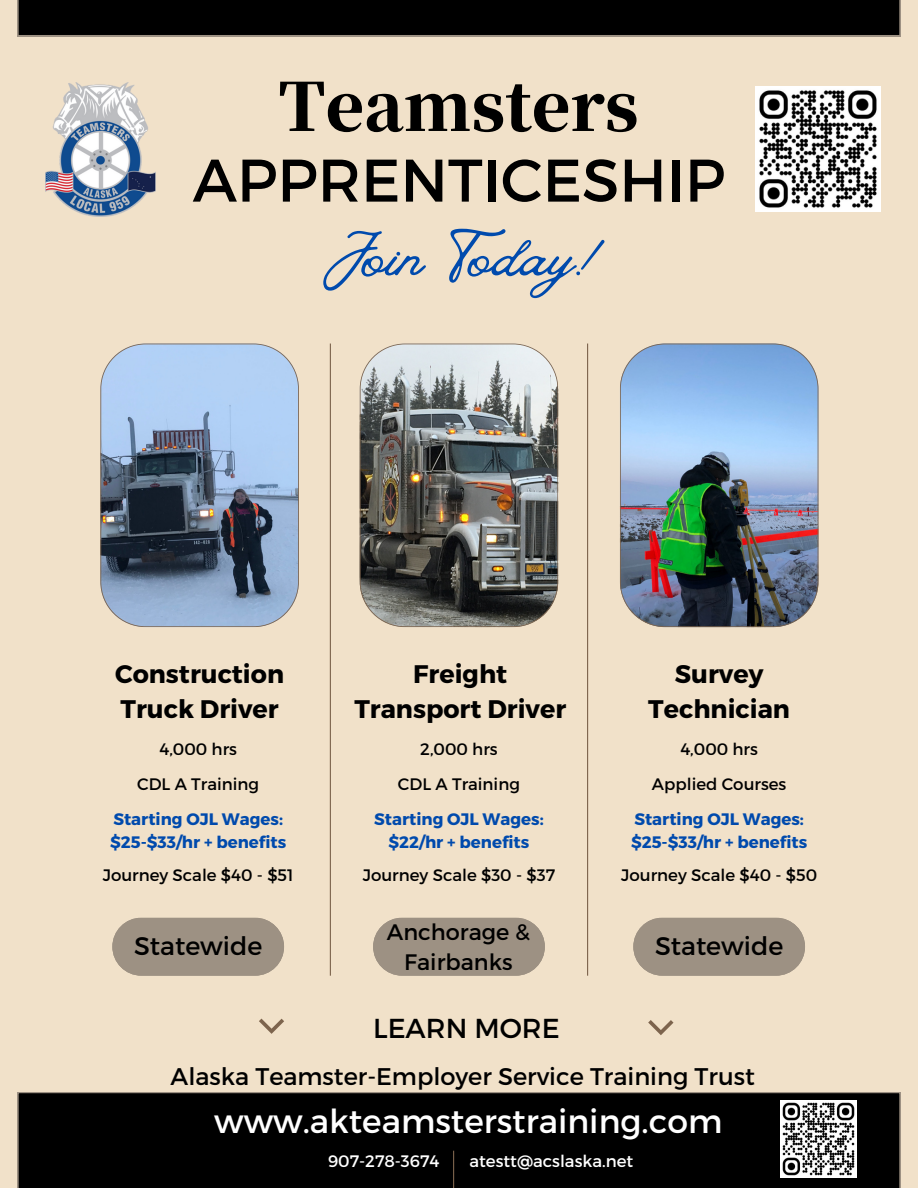
<style>
.page{position:relative;width:918px;height:1188px;background:#f1e1c9}
.page>*{position:absolute;margin:0;border:0;box-sizing:border-box;transform-origin:0 0}
.t1{font:73.5px "Vintage Goods";color:#004aad}
.t2{font:900 66px "Noto Serif TC";color:#000}
.t3{font:60px "Montserrat";color:#000}
.t4{font:33px "Montserrat";color:#fff}
.t5{font:27.45px "Montserrat";color:#000}
.t6{font:700 25.35px/34.8px "Montserrat";color:#000;text-align:center}
.t7{font:25.35px "Montserrat";color:#000}
.t8{font:24px "Montserrat";color:#000}
.t9{font:22.35px/30.3px "Montserrat";color:#000;text-align:center}
.t10{font:16.65px "Montserrat";color:#000}
.t11{font:700 16.65px/22.5px "Montserrat";color:#004aad}
.t12{font:16.65px "Montserrat";color:#fff}
</style>
<div class="page">
<svg style="left:100px;top:344px;width:199px;height:283px;background:#8196b0"></svg>
<img style="left:360px;top:344px;width:198px;height:283px">
<img style="left:620px;top:344px;width:198px;height:283px">
<svg style="left:112px;top:918px;width:172px;height:58px;background:#a39688"></svg>
<svg style="left:373px;top:918px;width:172px;height:58px;background:#a39688"></svg>
<svg style="left:633px;top:918px;width:172px;height:58px;background:#a39688"></svg>
<hr style="left:330px;top:344px;width:1px;height:632px;background:#7d644d">
<hr style="left:587px;top:344px;width:1px;height:632px;background:#7d644d">
<div style="left:18px;top:0;width:882px;height:36px;background:#000"></div>
<div style="left:18px;top:1092px;width:882px;height:96px;background:#000"></div>
<svg style="left:259px;top:1019px;width:25px;height:15px"></svg>
<svg style="left:648px;top:1020px;width:25px;height:15px"></svg>
<img style="left:46px;top:83px;width:109px;height:133px">
<hr style="left:453px;top:1151px;width:1px;height:37px;background:#7d644d">
<img style="left:756px;top:87px;width:125px;height:125px">
<img style="left:780px;top:1101px;width:77px;height:76px">
<p class="t2" style="left:278px;top:55px;width:362px">Teamsters</p>
<p class="t3" style="left:193px;top:141px;width:534px">APPRENTICESHIP</p>
<p class="t1" style="left:323px;top:211px;width:280px">Join Today!</p>
<h2 class="t6" style="left:115px;top:655px;width:171px;text-align:left">Construction<br>Truck Driver</h2>
<h1 class="t6" style="left:354px;top:655px;width:213px">Freight<br>Transport Driver</h1>
<h6 class="t6" style="left:648px;top:655px;width:143px">Survey<br>Technician</h6>
<p class="t10" style="left:159px;top:739px;width:79px">4,000 hrs</p>
<p class="t10" style="left:420px;top:739px;width:79px">2,000 hrs</p>
<p class="t10" style="left:680px;top:739px;width:79px">4,000 hrs</p>
<h6 class="t10" style="left:137px;top:774px;width:124px">CDL A Training</h6>
<p class="t10" style="left:398px;top:774px;width:124px">CDL A Training</p>
<p class="t10" style="left:652px;top:774px;width:136px">Applied Courses</p>
<p class="t11" style="left:110px;top:807px;width:178px">Starting OJL Wages: $25-$33/hr + benefits</p>
<p class="t11" style="left:374px;top:807px;width:171px;text-align:center">Starting OJL Wages: $22/hr + benefits</p>
<p class="t11" style="left:631px;top:807px;width:178px">Starting OJL Wages: $25-$33/hr + benefits</p>
<p class="t10" style="left:103px;top:864px;width:192px">Journey Scale $40 - $51</p>
<h5 class="t10" style="left:363px;top:864px;width:194px">Journey Scale $30 - $37</h5>
<p class="t10" style="left:621px;top:864px;width:197px">Journey Scale $40 - $50</p>
<h6 class="t7" style="left:134px;top:930px;width:130px">Statewide</h6>
<p class="t9" style="left:387px;top:916px;width:145px">Anchorage &amp;<br>Fairbanks</p>
<p class="t5" style="left:373px;top:1010px;width:188px">LEARN MORE</p>
<p class="t7" style="left:655px;top:930px;width:130px">Statewide</p>
<p class="t8" style="left:171px;top:1060px;width:586px">Alaska Teamster-Employer Service Training Trust</p>
<p class="t4" style="left:214px;top:1100px;width:510px">www.akteamsterstraining.com</p>
<p class="t12" style="left:328px;top:1150px;width:113px">907-278-3674</p>
<p class="t12" style="left:469px;top:1150px;width:165px">atestt@acslaska.net</p>
</div>
